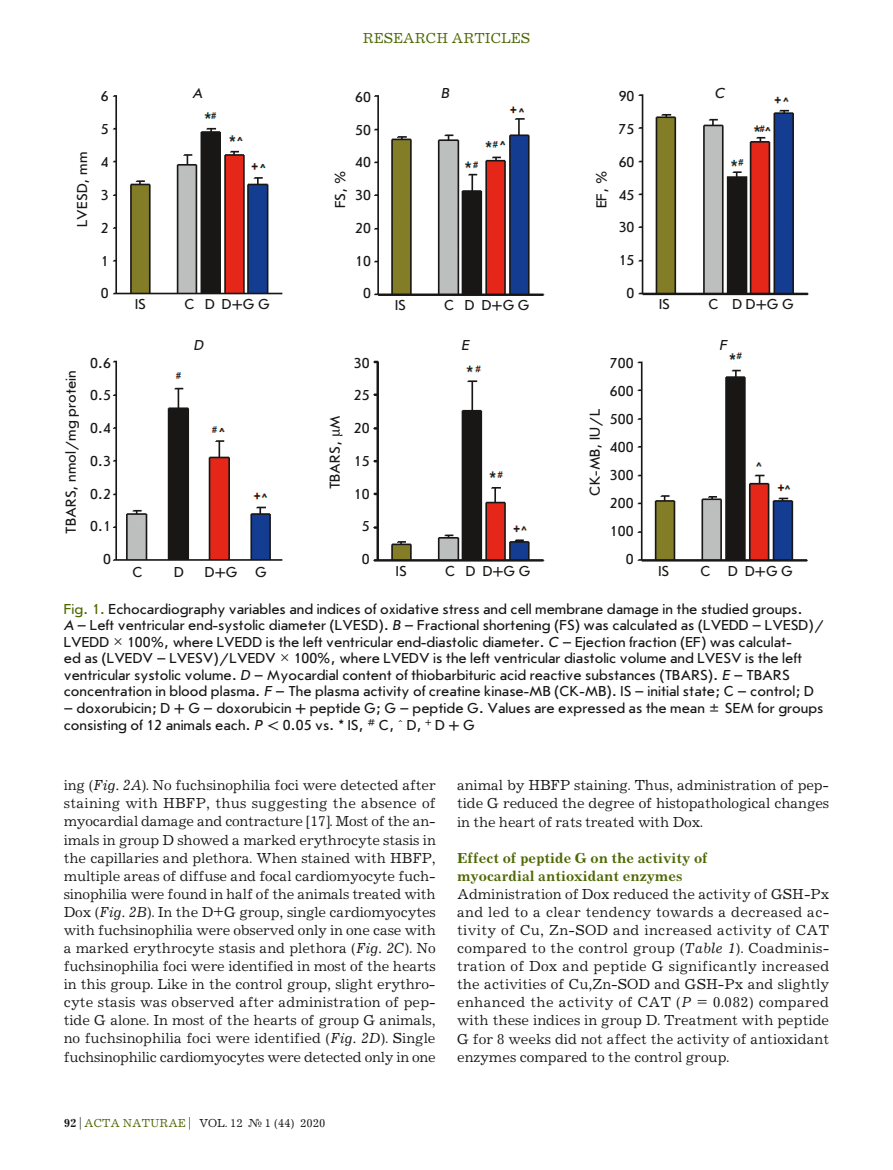
<style>
.page{position:relative;width:893px;height:1170px;background:#fff}
.page>*{position:absolute;margin:0;border:0;box-sizing:border-box;transform-origin:0 0}
.t1{font:15px/18px "Journal C";letter-spacing:-.01em;color:#181716;text-align:justify}
.t2{font:15px/32.7px "Journal Sans C";color:#181716;text-align:center}
.t3{font:700 15px/18px "Journal C";color:#4e6804}
.t4{font:15px "Journal C";color:#4e6804}
.t5{font:italic 15px "Journal Sans C";color:#181716}
.t6{font:12px "Journal C";color:#181716}
.s1{font-family:"Newton C Pro"}
.s2{color:#4e6804}
.s3{font-style:italic}
.s4{font-weight:700}
</style>
<div class="page">
<img style="left:112px;top:94px;width:697px;height:468px">
<p class="t4" style="left:363px;top:31px;width:169px">RESEARCH ARTICLES</p>
<p class="t2" style="left:66px;top:227px;width:76px;rotate:-90deg">LVESD, mm</p>
<p class="t5" style="left:192px;top:85px;width:11px">A</p>
<p class="t5" style="left:441px;top:85px;width:10px">B</p>
<p class="t5" style="left:715px;top:85px;width:12px">C</p>
<p class="t2" style="left:619px;top:80px;width:17px">90<br>75<br>60<br>45<br>30<br>15<br>0</p>
<p class="t2" style="left:101px;top:80px;width:9px;text-align:justify">6<br>5<br>4<br>3<br>2<br>1<br>0</p>
<p class="t2" style="left:355px;top:81px;width:17px">60<br>50<br>40<br>30<br>20<br>10<br>0</p>
<p class="t2" style="left:324px;top:208px;width:39px;rotate:-90deg">FS, %</p>
<p class="t2" style="left:585px;top:208px;width:39px;rotate:-90deg">EF, %</p>
<p class="t2" style="left:135px;top:288px;width:12px">IS</p>
<p class="t2" style="left:184px;top:288px;width:87px">С D D+G G</p>
<p class="t2" style="left:659px;top:288px;width:12px">IS</p>
<p class="t2" style="left:708px;top:288px;width:87px">С D D+G G</p>
<p class="t2" style="left:395px;top:289px;width:12px">IS</p>
<p class="t2" style="left:444px;top:289px;width:87px">С D D+G G</p>
<p class="t5" style="left:194px;top:338px;width:12px">D</p>
<p class="t5" style="left:461px;top:338px;width:10px">E</p>
<p class="t5" style="left:719px;top:338px;width:10px">F</p>
<p class="t2" style="left:55px;top:534px;width:165px;rotate:-90deg">TBARS, nmol/mg protein</p>
<p class="t2" style="left:90px;top:346px;width:23px;text-align:right">0.6<br>0.5<br>0.4<br>0.3<br>0.2<br>0.1<br>0</p>
<p class="t2" style="left:354px;top:346px;width:17px">30<br>25<br>20<br>15<br>10<br>5<br>0</p>
<p class="t2" style="left:610px;top:349px;width:25px;line-height:28px;text-align:right">700<br>600<br>500<br>400<br>300<br>200<br>100<br>0</p>
<p class="t2" style="left:319px;top:489px;width:76px;rotate:-90deg">TBARS, <span class="s1">μ</span>M</p>
<p class="t2" style="left:579px;top:495px;width:88px;rotate:-90deg">CK-MB, IU/L</p>
<p class="t2" style="left:396px;top:555px;width:12px">IS</p>
<p class="t2" style="left:445px;top:555px;width:87px">С D D+G G</p>
<p class="t2" style="left:658px;top:555px;width:12px">IS</p>
<p class="t2" style="left:700px;top:555px;width:94px">С D D+G G</p>
<p class="t2" style="left:132px;top:555px;width:12px">С</p>
<p class="t2" style="left:174px;top:555px;width:11px">D</p>
<p class="t2" style="left:205px;top:555px;width:63px">D+G G</p>
<p class="t2" style="left:64px;top:601px;width:762px;line-height:16.5px;text-align:left"><span class="s2">Fig. 1.</span> Echocardiography variables and indices of oxidative stress and cell membrane damage in the studied groups.<br><span class="s3">A</span> – Left ventricular end-systolic diameter (LVESD). <span class="s3">B</span> – Fractional shortening (FS) was calculated as (LVEDD – LVESD)/ LVEDD <span class="s1">×</span> 100%, where LVEDD is the left ventricular end-diastolic diameter. <span class="s3">C</span> – Ejection fraction (EF) was calculat-<br>ed as (LVEDV – LVESV)/LVEDV <span class="s1">×</span> 100%, where LVEDV is the left ventricular diastolic volume and LVESV is the left ventricular systolic volume. <span class="s3">D</span> – Myocardial content of thiobarbituric acid reactive substances (TBARS). <span class="s3">E</span> – TBARS concentration in blood plasma. <span class="s3">F</span> – The plasma activity of creatine kinase-MB (CK-MB). IS – initial state; C – control; D</p>
<p class="t2" style="left:64px;top:700px;width:761px;line-height:16.5px;text-align:left">– doxorubicin; D + G – doxorubicin + peptide G; G – peptide G. Values are expressed as the mean ± SEM for groups consisting of 12 animals each. <span class="s3">P</span> &lt; 0.05 vs. * IS, <sup>#</sup> C, ^ D, <sup>+</sup> D + G</p>
<p class="t1" style="left:64px;top:776px;width:374px">ing (<span class="s3">Fig. 2A</span>). No fuchsinophilia foci were detected after staining with HBFP, thus suggesting the absence of myocardial damage and contracture [17]. Most of the an&shy;imals in group D showed a marked erythrocyte stasis in the capillaries and plethora. When stained with HBFP, multiple areas of diffuse and focal cardiomyocyte fuch&shy;sinophilia were found in half of the animals treated with Dox (<span class="s3">Fig. 2B</span>). In the D+G group, single cardiomyocytes with fuchsinophilia were observed only in one case with a marked erythrocyte stasis and plethora (<span class="s3">Fig. 2C</span>). No fuchsinophilia foci were identified in most of the hearts in this group. Like in the control group, slight erythro&shy;cyte stasis was observed after administration of pep&shy;tide G alone. In most of the hearts of group G animals, no fuchsinophilia foci were identified (<span class="s3">Fig. 2D</span>). Single fuchsinophilic cardiomyocytes were detected only in one</p>
<p class="t1" style="left:457px;top:777px;width:374px">animal by HBFP staining. Thus, administration of pep&shy;tide G reduced the degree of histopathological changes in the heart of rats treated with Dox.</p>
<p class="t3" style="left:457px;top:848px;width:252px">Effect of peptide G on the activity of myocardial antioxidant enzymes</p>
<p class="t1" style="left:457px;top:885px;width:374px">Administration of Dox reduced the activity of GSH-Px and led to a clear tendency towards a decreased ac&shy;tivity of Cu, Zn-SOD and increased activity of CAT compared to the control group (<span class="s3">Table 1</span>). Coadminis&shy;tration of Dox and peptide G significantly increased the activities of Cu,Zn-SOD and GSH-Px and slightly enhanced the activity of CAT (<span class="s3">P</span> = 0.082) compared with these indices in group D. Treatment with peptide G for 8 weeks did not affect the activity of antioxidant enzymes compared to the control group.</p>
<p class="t6" style="left:64px;top:1116px;width:263px"><span class="s4">92</span> | <span class="s2">ACTA NATURAE</span> | VOL. 12 № 1 (44) 2020</p>
</div>
